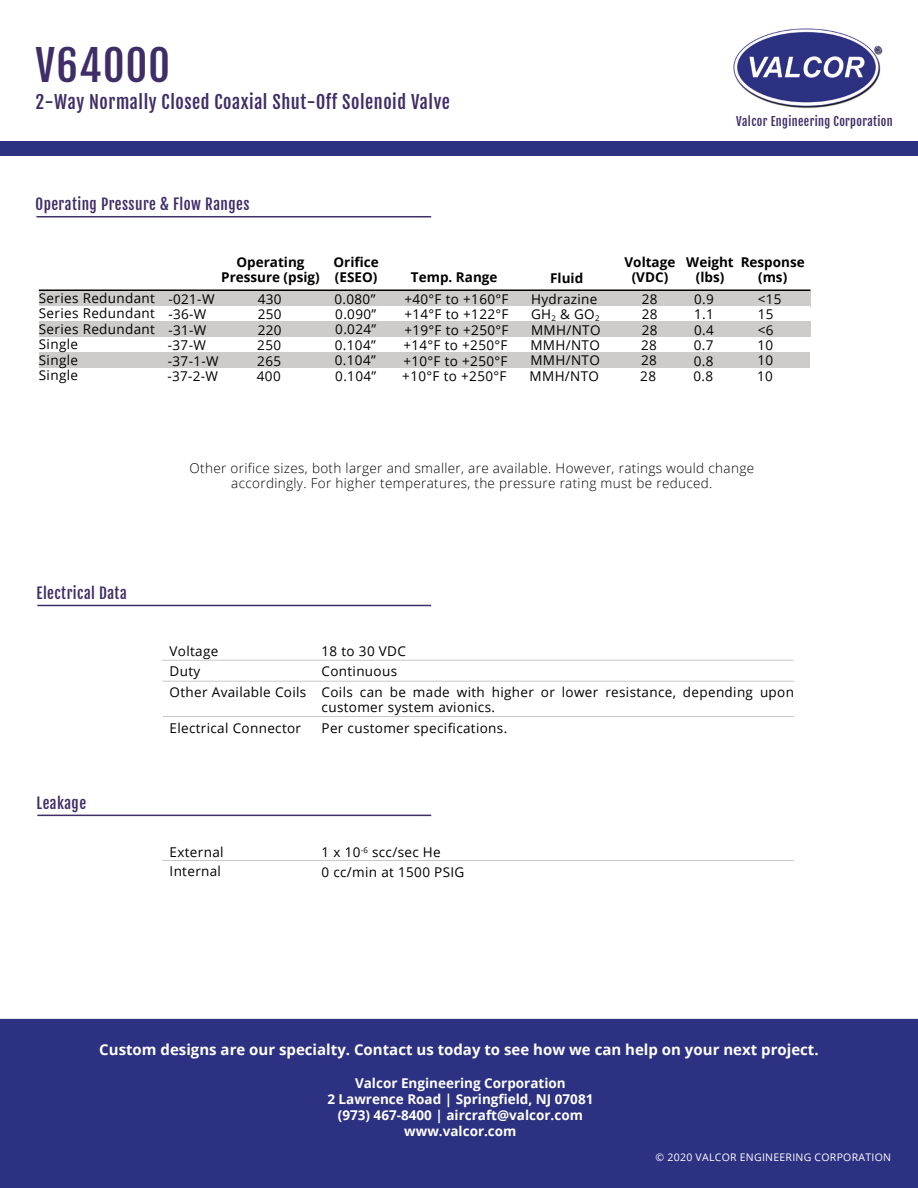
<style>
.page{position:relative;width:918px;height:1188px;background:#fff}
.page>*{position:absolute;margin:0;border:0;box-sizing:border-box;transform-origin:0 0}
.Main_Head{font:42px "Fjalla One";letter-spacing:.03em;color:#3f2d67}
.Subheading{font:18px "Fjalla One";letter-spacing:.03em;color:#3f2d67}
.Desc_Feat_App_HEADER{font:700 15px "Open Sans";color:#fff}
.Gray_Bar_HEADER{font:15px "Fjalla One";letter-spacing:.03em;color:#3f2d67}
.Table_Data{font:13.5px "Open Sans";letter-spacing:.025em;color:#010000}
.Data_Header{font:13.5px/15px "Open Sans";letter-spacing:.025em;color:#000}
.Italic_Table_Text{font:300 13.5px/15px "Open Sans";letter-spacing:.025em;color:#000;text-align:center}
.Desc_Feat_App_HEADER-2{font:700 13.5px "Open Sans";color:#fff}
.Table_Headers{font:700 13.5px/15px "Open Sans";color:#000;text-align:center}
.Tan_Header_TEXT{font:12px "Fjalla One";letter-spacing:.03em;color:#3f2d67}
.Footer_TEXT{font:10.5px "Open Sans";letter-spacing:.025em;color:#fff}
</style>
<div class="page">
<div style="left:0;top:1018px;width:918px;height:170px;background:#2d3181"></div>
<img style="left:733px;top:28px;width:150px;height:81px">
<div style="left:0;top:141px;width:918px;height:15px;background:#2d3181"></div>
<div style="left:39px;top:291px;width:772px;height:15px;background:#ceccca"></div>
<hr style="left:39px;top:289px;width:772px;height:2px;background:#000">
<div style="left:39px;top:322px;width:772px;height:15px;background:#ceccca"></div>
<div style="left:39px;top:352px;width:771px;height:16px;background:#ceccca"></div>
<hr style="left:162px;top:660px;width:632px;height:1px;background:#c7c8ca">
<hr style="left:162px;top:860px;width:632px;height:1px;background:#c7c8ca">
<hr style="left:37px;top:216px;width:394px;height:1px;background:#3f2d67">
<hr style="left:37px;top:605px;width:394px;height:1px;background:#3f2d67">
<hr style="left:37px;top:815px;width:394px;height:1px;background:#3f2d67">
<hr style="left:163px;top:716px;width:631px;height:1px;background:#c7c8ca">
<hr style="left:162px;top:681px;width:632px;height:1px;background:#c7c8ca">
<h1 class="Main_Head" style="left:36px;top:39px;width:136px">V64000</h1>
<h2 class="Subheading" style="left:36px;top:91px;width:416px">2-Way Normally Closed Coaxial Shut-Off Solenoid Valve</h2>
<h2 class="Tan_Header_TEXT" style="left:736px;top:114px;width:158px">Valcor Engineering Corporation</h2>
<p class="Gray_Bar_HEADER" style="left:36px;top:195px;width:215px">Operating Pressure &amp; Flow Ranges</p>
<p class="Table_Data" style="left:39px;top:289px;width:118px">Series Redundant</p>
<p class="Table_Data" style="left:39px;top:303px;width:118px">Series Redundant</p>
<p class="Table_Data" style="left:39px;top:320px;width:118px">Series Redundant</p>
<p class="Table_Data" style="left:39px;top:334px;width:41px">Single</p>
<p class="Table_Data" style="left:39px;top:351px;width:41px">Single</p>
<p class="Table_Data" style="left:39px;top:366px;width:41px">Single</p>
<p class="Table_Headers" style="left:334px;top:254px;width:47px;text-align:left">Orifice (ESEO)</p>
<p class="Table_Data" style="left:335px;top:304px;width:42px">0.090”</p>
<p class="Table_Data" style="left:335px;top:320px;width:42px">0.024”</p>
<p class="Table_Data" style="left:335px;top:336px;width:42px">0.104”</p>
<p class="Table_Data" style="left:335px;top:351px;width:42px">0.104”</p>
<p class="Table_Data" style="left:335px;top:366px;width:42px">0.104”</p>
<p class="Table_Headers" style="left:221px;top:254px;width:100px">Operating<br>Pressure (psig)</p>
<p class="Table_Headers" style="left:411px;top:270px;width:88px">Temp. Range</p>
<p class="Table_Data" style="left:168px;top:290px;width:48px">-021-W</p>
<p class="Table_Data" style="left:258px;top:290px;width:25px">430</p>
<p class="Table_Data" style="left:404px;top:290px;width:106px">+40°F to +160°F</p>
<p class="Table_Data" style="left:335px;top:290px;width:42px">0.080”</p>
<p class="Table_Data" style="left:258px;top:305px;width:25px">250</p>
<p class="Table_Data" style="left:258px;top:321px;width:25px">220</p>
<p class="Table_Data" style="left:257px;top:336px;width:25px">250</p>
<p class="Table_Data" style="left:257px;top:351px;width:25px">265</p>
<p class="Table_Data" style="left:168px;top:305px;width:39px">-36-W</p>
<p class="Table_Data" style="left:168px;top:321px;width:39px">-31-W</p>
<p class="Table_Data" style="left:168px;top:336px;width:39px">-37-W</p>
<p class="Table_Data" style="left:168px;top:352px;width:52px">-37-1-W</p>
<p class="Table_Data" style="left:404px;top:305px;width:106px">+14°F to +122°F</p>
<p class="Table_Data" style="left:404px;top:321px;width:106px">+19°F to +250°F</p>
<p class="Table_Data" style="left:403px;top:336px;width:106px">+14°F to +250°F</p>
<p class="Table_Data" style="left:403px;top:351px;width:106px">+10°F to +250°F</p>
<p class="Table_Data" style="left:167px;top:367px;width:52px">-37-2-W</p>
<p class="Table_Data" style="left:257px;top:367px;width:25px">400</p>
<p class="Table_Data" style="left:402px;top:367px;width:106px">+10°F to +250°F</p>
<p class="Table_Headers" style="left:550px;top:270px;width:35px">Fluid</p>
<p class="Table_Data" style="left:531px;top:290px;width:68px">Hydrazine</p>
<p class="Table_Data" style="left:531px;top:305px;width:70px">GH<sub>2</sub> &amp; GO<sub>2</sub></p>
<p class="Table_Data" style="left:531px;top:321px;width:71px">MMH/NTO</p>
<p class="Table_Data" style="left:530px;top:336px;width:71px">MMH/NTO</p>
<p class="Table_Data" style="left:530px;top:351px;width:71px">MMH/NTO</p>
<p class="Table_Data" style="left:530px;top:367px;width:71px">MMH/NTO</p>
<p class="Table_Headers" style="left:625px;top:254px;width:52px">Voltage (VDC)</p>
<p class="Table_Data" style="left:642px;top:290px;width:17px">28</p>
<p class="Table_Data" style="left:642px;top:305px;width:17px">28</p>
<p class="Table_Data" style="left:642px;top:321px;width:17px">28</p>
<p class="Table_Data" style="left:641px;top:336px;width:17px">28</p>
<p class="Table_Data" style="left:641px;top:351px;width:17px">28</p>
<p class="Table_Data" style="left:640px;top:367px;width:17px">28</p>
<p class="Table_Headers" style="left:686px;top:254px;width:49px">Weight (lbs)</p>
<p class="Table_Data" style="left:694px;top:290px;width:21px">0.9</p>
<p class="Table_Data" style="left:694px;top:305px;width:21px">1.1</p>
<p class="Table_Data" style="left:694px;top:321px;width:21px">0.4</p>
<p class="Table_Data" style="left:694px;top:336px;width:21px">0.7</p>
<p class="Table_Data" style="left:694px;top:352px;width:21px">0.8</p>
<p class="Table_Data" style="left:693px;top:367px;width:21px">0.8</p>
<p class="Table_Headers" style="left:741px;top:254px;width:66px">Response (ms)</p>
<p class="Table_Data" style="left:758px;top:290px;width:25px">&lt;15</p>
<p class="Table_Data" style="left:758px;top:305px;width:17px">15</p>
<p class="Table_Data" style="left:758px;top:321px;width:17px">&lt;6</p>
<p class="Table_Data" style="left:758px;top:336px;width:17px">10</p>
<p class="Table_Data" style="left:758px;top:351px;width:17px">10</p>
<p class="Table_Data" style="left:757px;top:367px;width:17px">10</p>
<p class="Gray_Bar_HEADER" style="left:37px;top:584px;width:92px">Electrical Data</p>
<p class="Gray_Bar_HEADER" style="left:37px;top:794px;width:51px">Leakage</p>
<p class="Italic_Table_Text" style="left:190px;top:461px;width:566px">Other orifice sizes, both larger and smaller, are available. However, ratings would change accordingly. For higher temperatures, the pressure rating must be reduced.</p>
<p class="Data_Header" style="left:170px;top:643px;width:50px">Voltage</p>
<p class="Data_Header" style="left:322px;top:643px;width:86px">18 to 30 VDC</p>
<p class="Data_Header" style="left:170px;top:663px;width:32px">Duty</p>
<p class="Data_Header" style="left:322px;top:664px;width:77px">Continuous</p>
<p class="Data_Header" style="left:170px;top:684px;width:138px">Other Available Coils</p>
<p class="Data_Header" style="left:322px;top:684px;width:474px">Coils can be made with higher or lower resistance, depending upon customer system avionics.</p>
<p class="Data_Header" style="left:170px;top:720px;width:133px">Electrical Connector</p>
<p class="Data_Header" style="left:322px;top:720px;width:187px">Per customer specifications.</p>
<p class="Data_Header" style="left:170px;top:844px;width:55px">External</p>
<p class="Data_Header" style="left:322px;top:844px;width:121px">1 x 10<sup>-6</sup> scc/sec He</p>
<p class="Data_Header" style="left:170px;top:864px;width:53px">Internal</p>
<p class="Data_Header" style="left:322px;top:864px;width:144px">0 cc/min at 1500 PSIG</p>
<h3 class="Desc_Feat_App_HEADER" style="left:99px;top:1039px;width:721px">Custom designs are our specialty. Contact us today to see how we can help on your next project.</h3>
<h3 class="Desc_Feat_App_HEADER-2" style="left:355px;top:1073px;width:212px">Valcor Engineering Corporation</h3>
<h3 class="Desc_Feat_App_HEADER-2" style="left:327px;top:1090px;width:268px">2 Lawrence Road | Springfield, NJ 07081</h3>
<h3 class="Desc_Feat_App_HEADER-2" style="left:338px;top:1106px;width:247px">(973) 467-8400 | aircraft@valcor.com</h3>
<h3 class="Desc_Feat_App_HEADER-2" style="left:404px;top:1122px;width:114px">www.valcor.com</h3>
<p class="Footer_TEXT" style="left:656px;top:1150px;width:237px">© 2020 VALCOR ENGINEERING CORPORATION</p>
</div>
